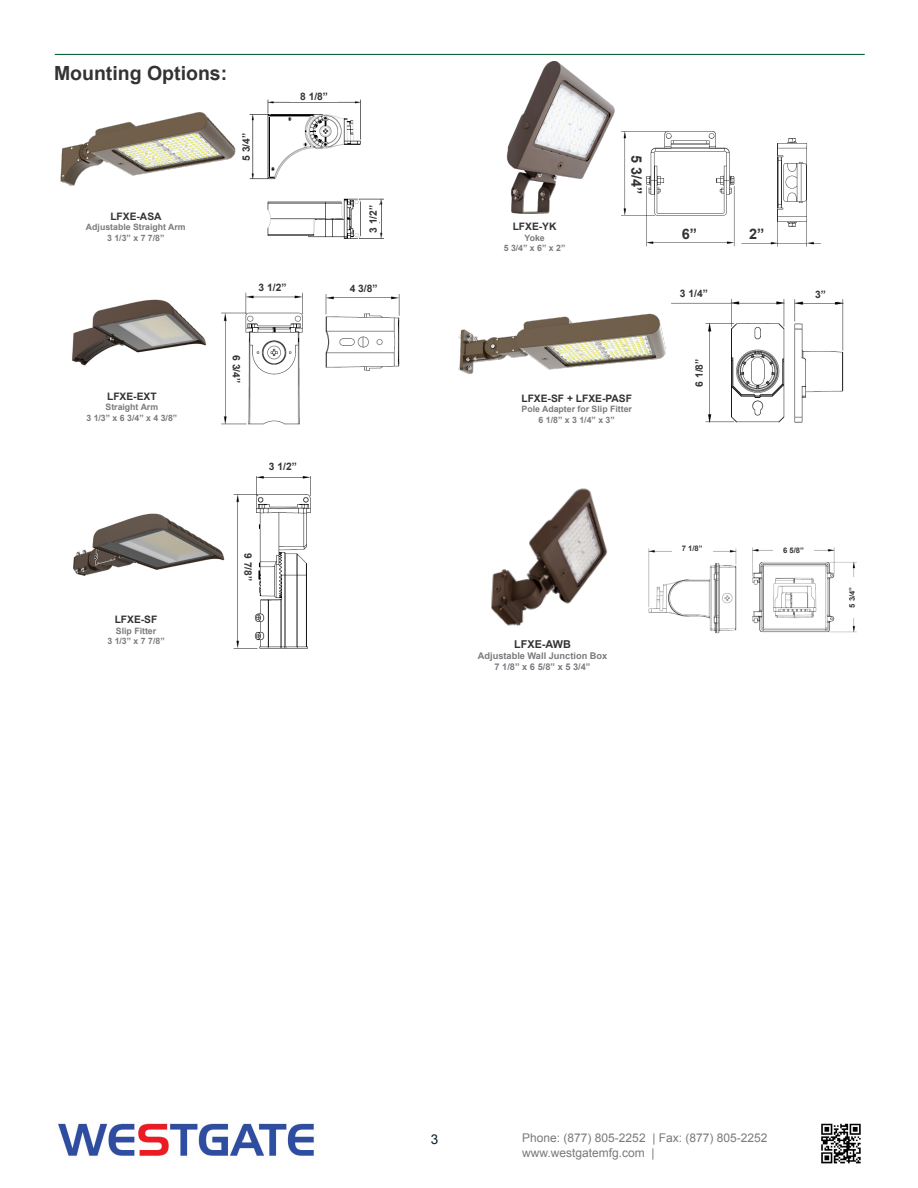
<style>
.page{position:relative;width:918px;height:1188px;background:#fff}
.page>*{position:absolute;margin:0;border:0;box-sizing:border-box;transform-origin:0 0}
.t1{font:700 19.5px "Arial";color:#333}
.CONTENT_TEXT10{font:700 14.4px "Arial";color:#323332}
.t2{font:13.5px "Arial";color:#072127}
.t3{font:12px "Arial";color:#787a7d}
.CONTENT_TEXT10-2{font:700 10.8px "Arial";color:#323332}
.CONTENT_TEXT10-3{font:700 10.2px "Arial";color:#323332}
.CONTENT_TEXT10-4{font:700 9.3px "Arial";color:#7a7b7e}
.CONTENT_TEXT10-5{font:700 8.7px/10.5px "Arial";color:#7a7b7e;text-align:center}
.CONTENT_TEXT10-6{font:700 7.65px "Arial";color:#323332}
</style>
<div class="page">
<hr style="left:55px;top:54px;width:810px;height:1px;background:#0d6736">
<img style="left:58px;top:1123px;width:256px;height:34px">
<img style="left:821px;top:1123px;width:40px;height:41px">
<img style="left:458px;top:313px;width:208px;height:62px">
<img style="left:671px;top:298px;width:114px;height:125px">
<img style="left:794px;top:299px;width:50px;height:124px">
<div style="left:658px;top:290px;width:72px;height:11px;background:#fff"></div>
<div style="left:804px;top:291px;width:33px;height:10px;background:#fff"></div>
<div style="left:695px;top:344px;width:14px;height:58px;background:#fff"></div>
<img style="left:72px;top:299px;width:135px;height:67px">
<img style="left:221px;top:292px;width:82px;height:133px">
<img style="left:325px;top:294px;width:75px;height:77px">
<div style="left:249px;top:284px;width:47px;height:11px;background:#fff"></div>
<div style="left:337px;top:284px;width:53px;height:13px;background:#fff"></div>
<div style="left:227px;top:342px;width:13px;height:54px;background:#fff"></div>
<img style="left:506px;top:62px;width:109px;height:151px">
<img style="left:621px;top:131px;width:114px;height:116px">
<img style="left:741px;top:138px;width:80px;height:109px">
<div style="left:655px;top:228px;width:69px;height:14px;background:#fff"></div>
<div style="left:741px;top:228px;width:31px;height:14px;background:#fff"></div>
<div style="left:627px;top:146px;width:15px;height:57px;background:#fff"></div>
<img style="left:60px;top:112px;width:176px;height:74px">
<img style="left:249px;top:99px;width:135px;height:140px">
<div style="left:242px;top:123px;width:10px;height:48px;background:#fff"></div>
<div style="left:369px;top:200px;width:10px;height:38px;background:#fff"></div>
<div style="left:290px;top:92px;width:48px;height:10px;background:#fff"></div>
<img style="left:491px;top:488px;width:117px;height:138px">
<img style="left:648px;top:548px;width:89px;height:86px">
<img style="left:752px;top:547px;width:105px;height:86px">
<div style="left:773px;top:538px;width:41px;height:19px;background:#fff"></div>
<div style="left:672px;top:536px;width:40px;height:20px;background:#fff"></div>
<div style="left:840px;top:577px;width:19px;height:41px;background:#fff"></div>
<img style="left:73px;top:513px;width:152px;height:63px">
<img style="left:233px;top:476px;width:78px;height:173px">
<div style="left:238px;top:538px;width:14px;height:58px;background:#fff"></div>
<p class="t1" style="left:54px;top:61px;width:175px">Mounting Options:</p>
<p class="CONTENT_TEXT10-3" style="left:239px;top:161px;width:29px;rotate:-90deg">5 3/4”</p>
<p class="CONTENT_TEXT10-3" style="left:300px;top:89px;width:29px">8 1/8”</p>
<p class="CONTENT_TEXT10-3" style="left:110px;top:209px;width:53px">LFXE-ASA</p>
<p class="CONTENT_TEXT10-5" style="left:86px;top:222px;width:101px">Adjustable Straight Arm</p>
<p class="CONTENT_TEXT10-5" style="left:107px;top:233px;width:59px">3 1/3” x 7 7/8”</p>
<p class="CONTENT_TEXT10-3" style="left:367px;top:233px;width:29px;rotate:-90deg">3 1/2”</p>
<p class="CONTENT_TEXT10-3" style="left:259px;top:281px;width:29px">3 1/2”</p>
<p class="CONTENT_TEXT10-3" style="left:350px;top:282px;width:29px">4 3/8”</p>
<p class="CONTENT_TEXT10-3" style="left:107px;top:390px;width:51px">LFXE-EXT</p>
<p class="CONTENT_TEXT10-5" style="left:106px;top:402px;width:54px">Straight Arm</p>
<p class="CONTENT_TEXT10-5" style="left:86px;top:413px;width:92px">3 1/3” x 6 3/4” x 4 3/8”</p>
<p class="CONTENT_TEXT10-3" style="left:243px;top:355px;width:29px;rotate:90deg">6 3/4”</p>
<p class="CONTENT_TEXT10-3" style="left:269px;top:460px;width:29px">3 1/2”</p>
<p class="CONTENT_TEXT10-3" style="left:115px;top:613px;width:44px">LFXE-SF</p>
<p class="CONTENT_TEXT10-5" style="left:116px;top:626px;width:42px">Slip Fitter</p>
<p class="CONTENT_TEXT10-5" style="left:107px;top:636px;width:59px">3 1/3” x 7 7/8”</p>
<p class="CONTENT_TEXT10-3" style="left:255px;top:553px;width:29px;rotate:90deg">9 7/8”</p>
<p class="CONTENT_TEXT10-3" style="left:513px;top:220px;width:45px">LFXE-YK</p>
<p class="CONTENT_TEXT10-5" style="left:524px;top:233px;width:22px">Yoke</p>
<p class="CONTENT_TEXT10-5" style="left:504px;top:243px;width:63px">5 3/4” x 6” x 2”</p>
<p class="CONTENT_TEXT10" style="left:646px;top:155px;width:41px;rotate:90deg">5 3/4”</p>
<p class="CONTENT_TEXT10-3" style="left:521px;top:391px;width:112px">LFXE-SF + LFXE-PASF</p>
<p class="CONTENT_TEXT10-5" style="left:522px;top:404px;width:112px">Pole Adapter for Slip Fitter<br>6 1/8” x 3 1/4” x 3”</p>
<p class="CONTENT_TEXT10" style="left:682px;top:224px;width:17px">6”</p>
<p class="CONTENT_TEXT10" style="left:749px;top:224px;width:17px">2”</p>
<p class="CONTENT_TEXT10-3" style="left:680px;top:287px;width:29px">3 1/4”</p>
<p class="CONTENT_TEXT10-3" style="left:815px;top:288px;width:12px">3”</p>
<p class="CONTENT_TEXT10-3" style="left:692px;top:387px;width:29px;rotate:-90deg">6 1/8”</p>
<p class="CONTENT_TEXT10-2" style="left:514px;top:637px;width:58px">LFXE-AWB</p>
<p class="CONTENT_TEXT10-4" style="left:478px;top:650px;width:131px">Adjustable Wall Junction Box</p>
<p class="CONTENT_TEXT10-4" style="left:495px;top:661px;width:98px">7 1/8” x 6 5/8” x 5 3/4”</p>
<p class="CONTENT_TEXT10-6" style="left:682px;top:543px;width:22px">7 1/8”</p>
<p class="CONTENT_TEXT10-6" style="left:783px;top:545px;width:22px">6 5/8”</p>
<p class="CONTENT_TEXT10-6" style="left:847px;top:608px;width:22px;rotate:-90deg">5 3/4”</p>
<p class="t2" style="left:431px;top:1130px;width:9px">3</p>
<p class="t3" style="left:522px;top:1130px;width:247px">Phone: (877) 805-2252 | Fax: (877) 805-2252</p>
<p class="t3" style="left:522px;top:1145px;width:134px">www.westgatemfg.com |</p>
</div>
